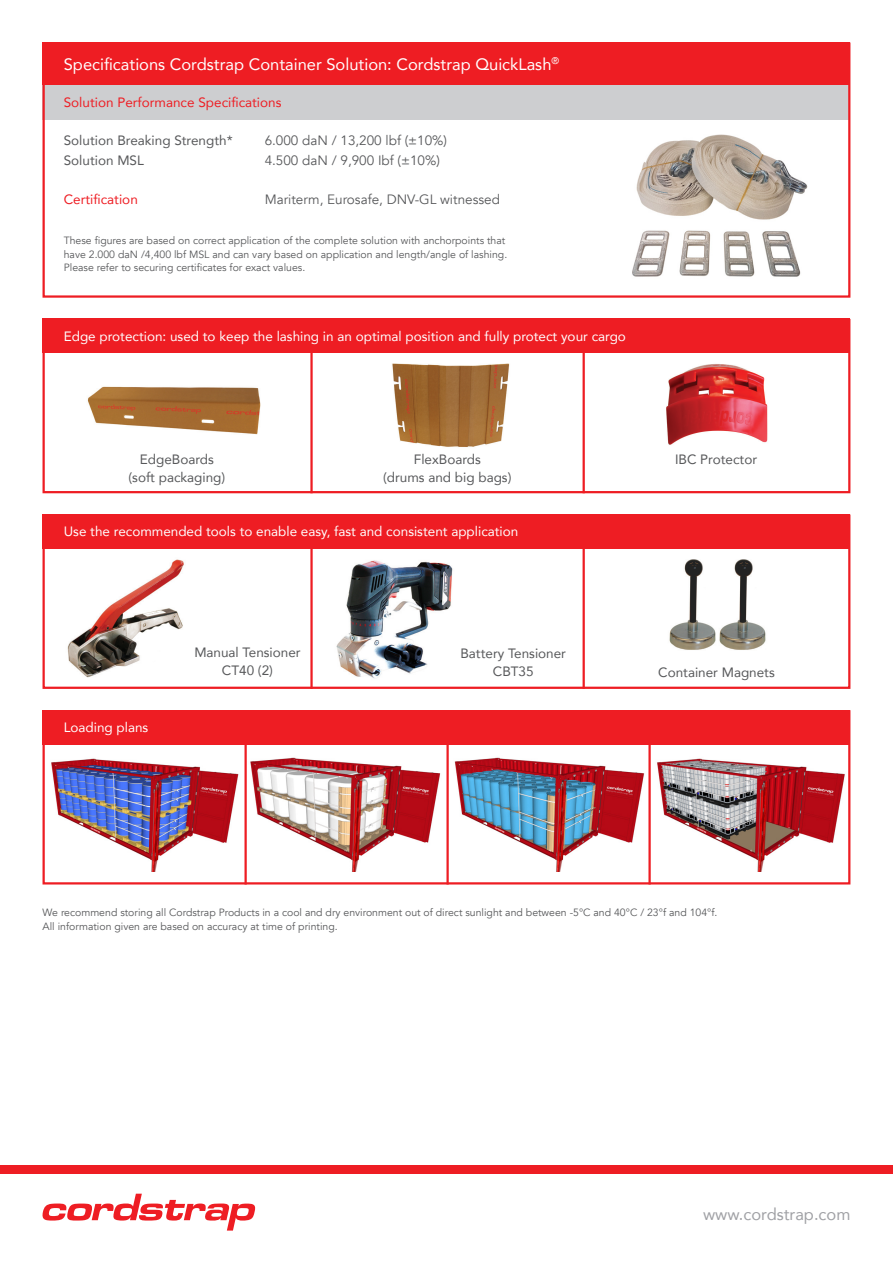
<style>
.page{position:relative;width:893px;height:1263px;background:#fff}
.page>*{position:absolute;margin:0;border:0;box-sizing:border-box;transform-origin:0 0}
.t1{font:16.5px "Avenir";color:#fff}
.t2{font:16.5px "Avenir";color:#a0a1a5}
.t3{font:13.5px/18px "Avenir";color:#57585a;text-align:center}
.t4{font:13.5px "Avenir";color:#fff}
.t5{font:13.5px "Avenir";color:#57585a}
.t6{font:13.5px "Avenir";color:#ee1d23}
.t7{font:10.5px/13.5px "Avenir";color:#57585a}
</style>
<div class="page">
<img style="left:51px;top:758px;width:188px;height:113px">
<img style="left:42px;top:558px;width:142px;height:122px">
<img style="left:336px;top:560px;width:117px;height:119px">
<img style="left:250px;top:757px;width:595px;height:114px">
<img style="left:632px;top:134px;width:176px;height:143px">
<hr style="left:310px;top:514px;width:3px;height:175px;background:#ee1d23">
<hr style="left:583px;top:514px;width:2px;height:175px;background:#ee1d23">
<div style="left:43px;top:514px;width:807px;height:35px;background:#ee1d23"></div>
<img style="left:669px;top:559px;width:97px;height:91px">
<div style="left:43px;top:43px;width:807px;height:42px;background:#ee1d23"></div>
<div style="left:43px;top:85px;width:807px;height:34px;background:#cdced0"></div>
<div style="left:43px;top:43px;width:807px;height:255px;border:2px solid #ee1d23"></div>
<div style="left:43px;top:710px;width:807px;height:34px;background:#ee1d23"></div>
<hr style="left:244px;top:710px;width:3px;height:174px;background:#ee1d23">
<hr style="left:446px;top:710px;width:3px;height:174px;background:#ee1d23">
<hr style="left:648px;top:710px;width:3px;height:174px;background:#ee1d23">
<img style="left:392px;top:363px;width:118px;height:84px">
<img style="left:666px;top:364px;width:102px;height:81px">
<img style="left:87px;top:386px;width:174px;height:49px">
<div style="left:43px;top:319px;width:807px;height:34px;background:#ee1d23"></div>
<hr style="left:310px;top:319px;width:3px;height:174px;background:#ee1d23">
<hr style="left:583px;top:319px;width:2px;height:174px;background:#ee1d23">
<div style="left:43px;top:710px;width:807px;height:174px;border:2px solid #ee1d23"></div>
<div style="left:43px;top:514px;width:807px;height:175px;border:2px solid #ee1d23"></div>
<div style="left:43px;top:319px;width:807px;height:174px;border:2px solid #ee1d23"></div>
<div style="left:0;top:1165px;width:893px;height:9px;background:#ee1d23"></div>
<svg style="left:42px;top:1194px;width:214px;height:36px"></svg>
<p class="t1" style="left:64px;top:51px;width:497px">Specifications Cordstrap Container Solution: Cordstrap QuickLash<sup>®</sup></p>
<p class="t6" style="left:64px;top:91px;width:219px">Solution Performance Specifications</p>
<p class="t5" style="left:265px;top:133px;width:184px">6.000 daN / 13,200 lbf (±10%)</p>
<p class="t5" style="left:265px;top:152px;width:177px">4.500 daN / 9,900 Ibf (±10%)</p>
<p class="t5" style="left:265px;top:191px;width:237px">Mariterm, Eurosafe, DNV-GL witnessed</p>
<p class="t7" style="left:64px;top:234px;width:445px">These figures are based on correct application of the complete solution with anchorpoints that have 2.000 daN /4,400 lbf MSL and can vary based on application and length/angle of lashing.<br>Please refer to securing certificates for exact values.</p>
<p class="t3" style="left:64px;top:131px;width:170px">Solution Breaking Strength*</p>
<p class="t3" style="left:64px;top:151px;width:82px">Solution MSL</p>
<p class="t6" style="left:64px;top:188px;width:76px">Certification</p>
<p class="t4" style="left:64px;top:325px;width:564px">Edge protection: used to keep the lashing in an optimal position and fully protect your cargo</p>
<p class="t3" style="left:140px;top:450px;width:76px">EdgeBoards</p>
<p class="t3" style="left:128px;top:468px;width:98px">(soft packaging)</p>
<p class="t3" style="left:414px;top:450px;width:69px">FlexBoards</p>
<p class="t3" style="left:383px;top:468px;width:130px">(drums and big bags)</p>
<p class="t4" style="left:64px;top:521px;width:456px">Use the recommended tools to enable easy, fast and consistent application</p>
<p class="t4" style="left:64px;top:716px;width:86px">Loading plans</p>
<p class="t3" style="left:194px;top:643px;width:108px">Manual Tensioner<br>CT40 (2)</p>
<p class="t3" style="left:460px;top:643px;width:107px">Battery Tensioner<br>CBT35</p>
<p class="t3" style="left:675px;top:450px;width:84px">IBC Protector</p>
<p class="t3" style="left:658px;top:663px;width:118px">Container Magnets</p>
<p class="t7" style="left:43px;top:906px;width:676px">We recommend storing all Cordstrap Products in a cool and dry environment out of direct sunlight and between -5°C and 40°C / 23°f and 104°f.</p>
<p class="t7" style="left:43px;top:919px;width:297px">All information given are based on accuracy at time of printing.</p>
<p class="t2" style="left:703px;top:1201px;width:149px">www.cordstrap.com</p>
</div>
